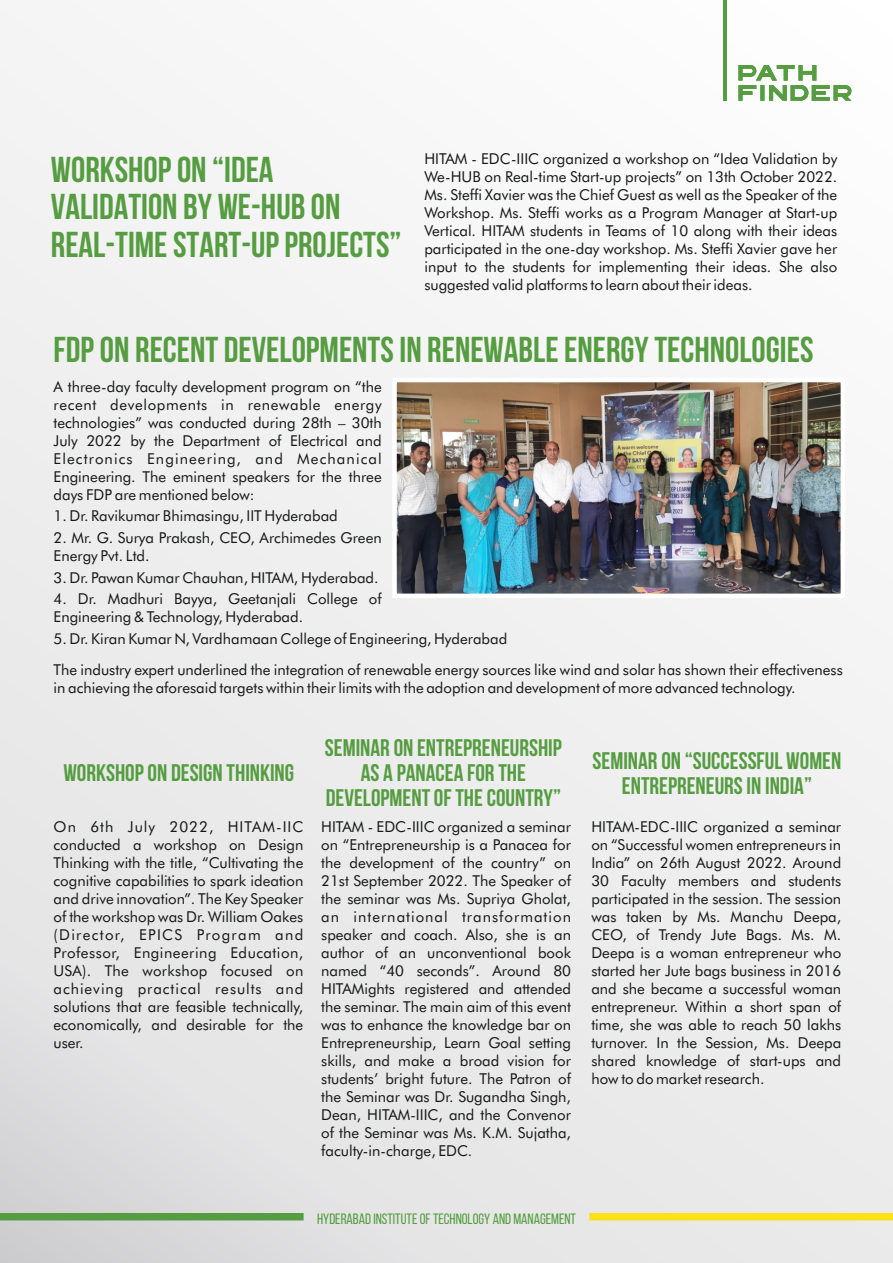
<style>
.page{position:relative;width:893px;height:1263px;background:#fff}
.page>*{position:absolute;margin:0;border:0;box-sizing:border-box;transform-origin:0 0}
.t1{font:700 36px/37.5px "Bebas Neue";color:#559d40}
.t2{font:700 24px/25px "Bebas Neue";color:#559d40;text-align:center}
.t3{font:15px/18px "Futura BT";color:#151616;text-align:justify}
.t4{font:15px "Bebas Neue";color:#559d40}
</style>
<div class="page">
<div style="left:0;top:0;width:893px;height:1263px;background:linear-gradient(to bottom,#fafafa,#e3e3e4)"></div>
<svg style="left:738px;top:65px;width:113px;height:36px"></svg>
<hr style="left:723px;top:0;width:4px;height:101px;background:#559d40">
<img style="left:397px;top:383px;width:443px;height:210px">
<div style="left:392px;top:378px;width:453px;height:220px;border:4px solid #fff"></div>
<div style="left:0;top:1213px;width:304px;height:7px;background:#559d40"></div>
<div style="left:589px;top:1213px;width:304px;height:7px;background:#fbe116"></div>
<h1 class="t1" style="left:51px;top:154px;width:352px">WORKSHOP ON “IDEA<br>VALIDATION BY WE-HUB ON<br>REAL-TIME START-UP PROJECTS”</h1>
<p class="t3" style="left:424px;top:151px;width:414px">HITAM - EDC-IIIC organized a workshop on “Idea Validation by We-HUB on Real-time Start-up projects” on 13th October 2022.<br>Ms. Steffi Xavier was the Chief Guest as well as the Speaker of the Workshop. Ms. Steffi works as a Program Manager at Start-up Vertical. HITAM students in Teams of 10 along with their ideas participated in the one-day workshop. Ms. Steffi Xavier gave her input to the students for implementing their ideas. She also suggested valid platforms to learn about their ideas.</p>
<h1 class="t1" style="left:54px;top:334px;width:761px">FDP ON RECENT DEVELOPMENTS IN RENEWABLE ENERGY TECHNOLOGIES</h1>
<p class="t3" style="left:54px;top:379px;width:330px">A three-day faculty development program on “the recent developments in renewable energy technologies” was conducted during 28th – 30th July 2022 by the Department of Electrical and Electronics Engineering, and Mechanical Engineering. The eminent speakers for the three days FDP are mentioned below:</p>
<p class="t3" style="left:54px;top:508px;width:286px">1. Dr. Ravikumar Bhimasingu, IIT Hyderabad</p>
<p class="t3" style="left:54px;top:530px;width:330px">2. Mr. G. Surya Prakash, CEO, Archimedes Green<br>Energy Pvt. Ltd.</p>
<p class="t3" style="left:54px;top:570px;width:327px">3. Dr. Pawan Kumar Chauhan, HITAM, Hyderabad.</p>
<p class="t3" style="left:54px;top:591px;width:330px">4. Dr. Madhuri Bayya, Geetanjali College of<br>Engineering &amp; Technology, Hyderabad.</p>
<p class="t3" style="left:54px;top:624px;width:791px;line-height:31.5px">5. Dr. Kiran Kumar N, Vardhamaan College of Engineering, Hyderabad<br>The industry expert underlined the integration of renewable energy sources like wind and solar has shown their effectiveness</p>
<p class="t3" style="left:54px;top:680px;width:743px">in achieving the aforesaid targets within their limits with the adoption and development of more advanced technology.</p>
<h2 class="t2" style="left:63px;top:763px;width:232px">WORKSHOP ON DESIGN THINKING</h2>
<p class="t3" style="left:54px;top:819px;width:251px">On 6th July 2022, HITAM-IIC conducted a workshop on Design Thinking with the title, “Cultivating the cognitive capabilities to spark ideation and drive innovation”. The Key Speaker of the workshop was Dr. William Oakes (Director, EPICS Program and Professor, Engineering Education, USA). The workshop focused on achieving practical results and solutions that are feasible technically, economically, and desirable for the user.</p>
<h2 class="t2" style="left:325px;top:738px;width:238px">SEMINAR ON ENTREPRENEURSHIP<br>AS A PANACEA FOR THE<br>DEVELOPMENT OF THE COUNTRY”</h2>
<p class="t3" style="left:321px;top:819px;width:251px">HITAM - EDC-IIIC organized a seminar on “Entrepreneurship is a Panacea for the development of the country” on 21st September 2022. The Speaker of the seminar was Ms. Supriya Gholat, an international transformation speaker and coach. Also, she is an author of an unconventional book named “40 seconds”. Around 80<br>HITAMights registered and attended the seminar. The main aim of this event was to enhance the knowledge bar on Entrepreneurship, Learn Goal setting skills, and make a broad vision for students’ bright future. The Patron of the Seminar was Dr. Sugandha Singh, Dean, HITAM-IIIC, and the Convenor of the Seminar was Ms. K.M. Sujatha, faculty-in-charge, EDC.</p>
<h2 class="t2" style="left:593px;top:750px;width:250px">SEMINAR ON “SUCCESSFUL WOMEN<br>ENTREPRENEURS IN INDIA”</h2>
<p class="t3" style="left:591px;top:819px;width:251px">HITAM-EDC-IIIC organized a seminar on “Successful women entrepreneurs in India” on 26th August 2022. Around 30 Faculty members and students participated in the session. The session was taken by Ms. Manchu Deepa, CEO, of Trendy Jute Bags. Ms. M.<br>Deepa is a woman entrepreneur who started her Jute bags business in 2016 and she became a successful woman entrepreneur. Within a short span of time, she was able to reach 50 lakhs turnover. In the Session, Ms. Deepa shared knowledge of start-ups and how to do market research.</p>
<p class="t4" style="left:317px;top:1213px;width:260px">HYDERABAD INSTITUTE OF TECHNOLOGY AND MANAGEMENT</p>
</div>
